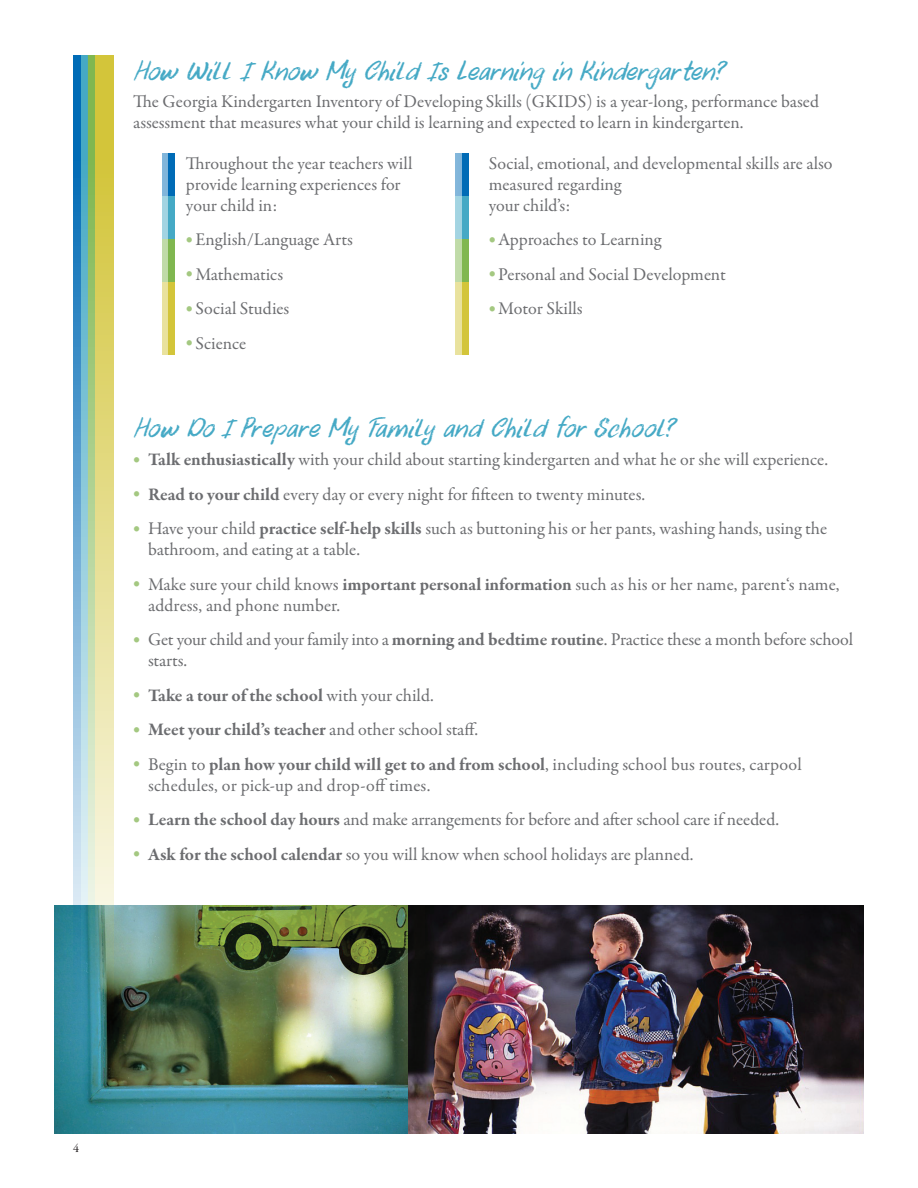
<style>
.page{position:relative;width:918px;height:1188px;background:#fff}
.page>*{position:absolute;margin:0;border:0;box-sizing:border-box;transform-origin:0 0}
.t1{font:italic 25.5px "DK Uncle Oscar";letter-spacing:-.01em;color:#45a9c5}
.t2{font:18px/21px "Garamond Premr Pro";color:#6c6d70}
.t3{font:700 18px "Garamond Premr Pro";letter-spacing:-.005em;color:#6c6d70}
.t4{font:12px "Garamond Premr Pro";color:#231f20}
.s1{font-size:16.5px;color:#a4c881}
.s2{font-weight:700}
.s3{font-weight:400;font-size:16.5px;color:#a4c881}
.s4{font-weight:400}
</style>
<div class="page">
<img style="left:54px;top:905px;width:810px;height:229px">
<svg style="left:81px;top:55px;width:14px;height:1078px"></svg>
<svg style="left:95px;top:55px;width:18px;height:1078px"></svg>
<svg style="left:73px;top:55px;width:8px;height:1078px"></svg>
<div style="left:162px;top:196px;width:7px;height:43px;background:#a3d4e2"></div>
<div style="left:162px;top:153px;width:7px;height:43px;background:#81b5da"></div>
<div style="left:162px;top:239px;width:7px;height:43px;background:#c0dba8"></div>
<div style="left:162px;top:282px;width:7px;height:73px;background:#e9e29d"></div>
<div style="left:169px;top:196px;width:6px;height:43px;background:#45a9c5"></div>
<div style="left:169px;top:153px;width:6px;height:43px;background:#006bb6"></div>
<div style="left:169px;top:239px;width:6px;height:43px;background:#80b750"></div>
<div style="left:169px;top:282px;width:6px;height:73px;background:#d3c53a"></div>
<div style="left:455px;top:196px;width:7px;height:43px;background:#a3d4e2"></div>
<div style="left:455px;top:153px;width:7px;height:43px;background:#81b5da"></div>
<div style="left:455px;top:239px;width:7px;height:43px;background:#c0dba8"></div>
<div style="left:455px;top:282px;width:7px;height:73px;background:#e9e29d"></div>
<div style="left:462px;top:196px;width:7px;height:43px;background:#45a9c5"></div>
<div style="left:462px;top:153px;width:7px;height:43px;background:#006bb6"></div>
<div style="left:462px;top:239px;width:7px;height:43px;background:#80b750"></div>
<div style="left:462px;top:282px;width:7px;height:73px;background:#d3c53a"></div>
<p class="t1" style="left:133px;top:55px;width:592px">How Will I Know My Child Is Learning in Kindergarten?</p>
<p class="t2" style="left:133px;top:92px;width:688px">The Georgia Kindergarten Inventory of Developing Skills (GKIDS) is a year-long, performance based assessment that measures what your child is learning and expected to learn in kindergarten.</p>
<p class="t2" style="left:186px;top:153px;width:228px">Throughout the year teachers will provide learning experiences for your child in:</p>
<p class="t2" style="left:186px;top:229px;width:168px"><span class="s1">•</span>English/Language Arts</p>
<p class="t2" style="left:186px;top:264px;width:99px"><span class="s1">•</span>Mathematics</p>
<p class="t2" style="left:186px;top:298px;width:105px"><span class="s1">•</span> Social Studies</p>
<p class="t2" style="left:186px;top:333px;width:62px"><span class="s1">•</span> Science</p>
<p class="t2" style="left:489px;top:153px;width:345px">Social, emotional, and developmental skills are also measured regarding<br>your child’s:</p>
<p class="t2" style="left:489px;top:229px;width:174px"><span class="s1">•</span>Approaches to Learning</p>
<p class="t2" style="left:489px;top:264px;width:239px"><span class="s1">•</span>Personal and Social Development</p>
<p class="t2" style="left:489px;top:298px;width:95px"><span class="s1">•</span>Motor Skills</p>
<p class="t1" style="left:133px;top:413px;width:542px">How Do I Prepare My Family and Child for School?</p>
<p class="t2" style="left:133px;top:449px;width:696px"><span class="s1">•</span> <span class="s2">Talk enthusiastically</span> with your child about starting kindergarten and what he or she will experience.</p>
<p class="t2" style="left:133px;top:484px;width:514px"><span class="s1">•</span> <span class="s2">Read to your child</span> every day or every night for fifteen to twenty minutes.</p>
<p class="t2" style="left:148px;top:518px;width:681px;text-indent:-15px"><span class="s1">•</span> Have your child <span class="s2">practice self-help skills</span> such as buttoning his or her pants, washing hands, using the bathroom, and eating at a table.</p>
<p class="t2" style="left:148px;top:574px;width:693px;text-indent:-15px"><span class="s1">•</span> Make sure your child knows <span class="s2">important personal information</span> such as his or her name, parent‘s name, address, and phone number.</p>
<p class="t2" style="left:148px;top:629px;width:707px;text-indent:-15px"><span class="s1">•</span> Get your child and your family into a <span class="s2">morning and bedtime routine</span>. Practice these a month before school starts.</p>
<p class="t3" style="left:133px;top:684px;width:302px"><span class="s3">•</span> Take a tour of the school <span class="s4">with your child.</span></p>
<p class="t3" style="left:133px;top:718px;width:347px"><span class="s3">•</span> Meet your child’s teacher <span class="s4">and other school staff.</span></p>
<p class="t2" style="left:148px;top:754px;width:655px;text-indent:-15px"><span class="s1">•</span> Begin to <span class="s2">plan how your child will get to and from school</span>, including school bus routes, carpool schedules, or pick-up and drop-off times.</p>
<p class="t2" style="left:133px;top:809px;width:648px"><span class="s1">•</span> <span class="s2">Learn the school day hours</span> and make arrangements for before and after school care if needed.</p>
<p class="t2" style="left:133px;top:844px;width:562px"><span class="s1">•</span> <span class="s2">Ask for the school calendar</span> so you will know when school holidays are planned.</p>
<p class="t4" style="left:73px;top:1141px;width:7px">4</p>
</div>
